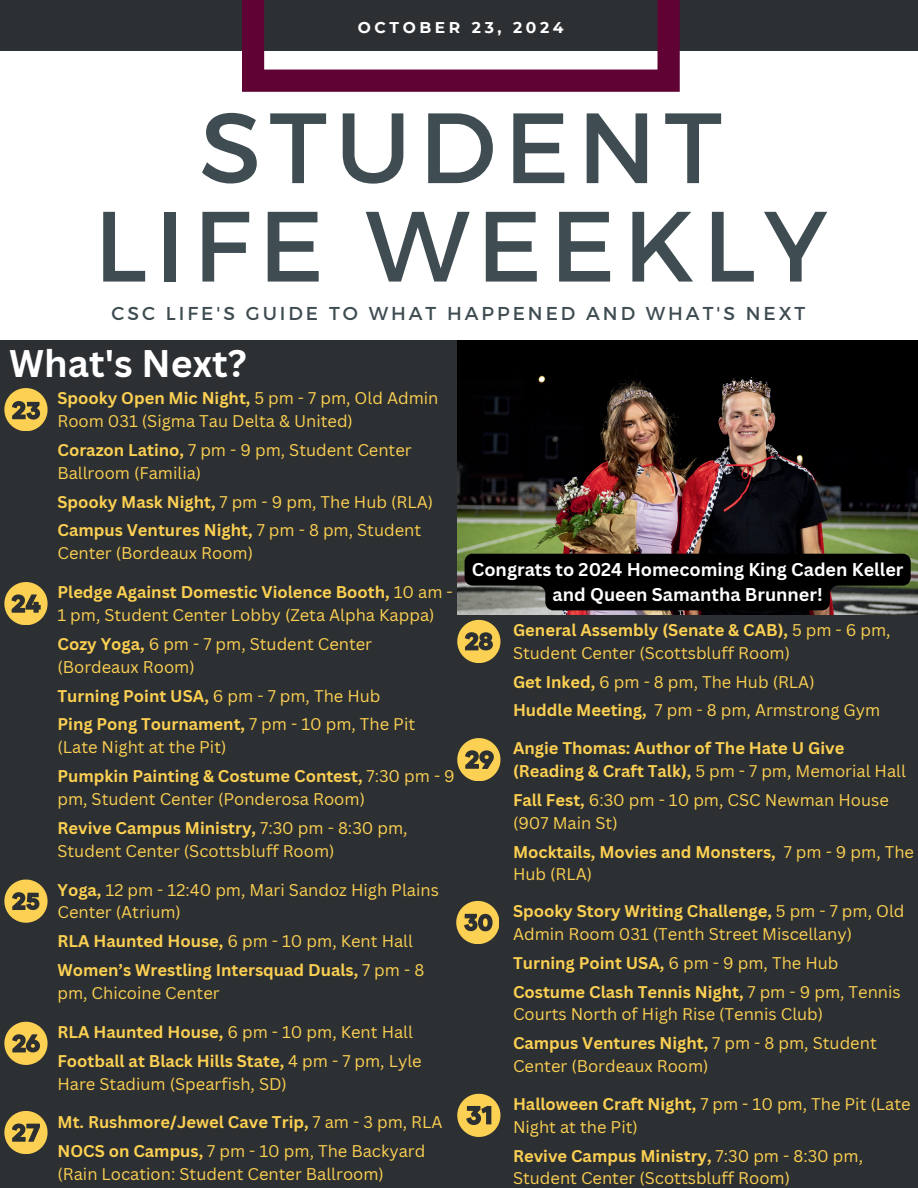
<style>
.page{position:relative;width:918px;height:1188px;background:#fff}
.page>*{position:absolute;margin:0;border:0;box-sizing:border-box;transform-origin:0 0}
.t1{font:99.6px/98.4px "Montserrat";letter-spacing:.08em;color:#3f4c51;text-align:center}
.t2{font:700 37.5px "Canva Sans";color:#fff}
.t3{font:18.6px "Montserrat";letter-spacing:.16em;color:#3f4c51}
.t4{font:700 18px/24.8px "Canva Sans";color:#fff;text-align:center}
.t5{font:16.5px/23px "Canva Sans";color:#fcd052}
.t6{font:700 16.5px/29px "Canva Sans";color:#fcd052}
.t7{font:700 15.6px "Montserrat";letter-spacing:.23em;color:#fff}
.s1{font-weight:700}
.s2{font-weight:400}
</style>
<div class="page">
<div style="left:0;top:0;width:918px;height:50px;background:#2d3033"></div>
<svg style="left:242px;top:0;width:437px;height:92px"></svg>
<div style="left:0;top:742px;width:918px;height:446px;background:#2d3033"></div>
<div style="left:459px;top:344px;width:459px;height:408px;background:#2d3033"></div>
<div style="left:0;top:340px;width:463px;height:412px;background:#2d3033"></div>
<img style="left:457px;top:340px;width:461px;height:275px">
<svg style="left:4px;top:388px;width:43px;height:43px"></svg>
<svg style="left:457px;top:620px;width:43px;height:43px"></svg>
<svg style="left:4px;top:582px;width:43px;height:43px"></svg>
<svg style="left:4px;top:880px;width:43px;height:42px"></svg>
<svg style="left:4px;top:1022px;width:43px;height:43px"></svg>
<svg style="left:4px;top:1111px;width:43px;height:43px"></svg>
<svg style="left:457px;top:738px;width:43px;height:43px"></svg>
<svg style="left:456px;top:901px;width:43px;height:43px"></svg>
<svg style="left:457px;top:1094px;width:43px;height:43px"></svg>
<svg style="left:465px;top:554px;width:446px;height:56px;background:#111211"></svg>
<p class="t7" style="left:358px;top:16px;width:207px">OCTOBER 23, 2024</p>
<h1 class="t1" style="left:94px;top:98px;width:735px">STUDENT<br>LIFE WEEKLY</h1>
<p class="t3" style="left:112px;top:302px;width:695px">CSC LIFE'S GUIDE TO WHAT HAPPENED AND WHAT'S NEXT</p>
<h2 class="t2" style="left:9px;top:341px;width:239px">What's Next?</h2>
<p class="t5" style="left:57px;top:387px;width:383px"><span class="s1">Spooky Open Mic Night,</span> 5 pm - 7 pm, Old Admin<br>Room 031 (Sigma Tau Delta &amp; United)</p>
<p class="t5" style="left:57px;top:438px;width:356px"><span class="s1">Corazon Latino,</span> 7 pm - 9 pm, Student Center<br>Ballroom (Familia)</p>
<p class="t6" style="left:57px;top:487px;width:377px">Spooky Mask Night, <span class="s2">7 pm - 9 pm, The Hub (RLA)<br></span>Campus Ventures Night, <span class="s2">7 pm - 8 pm, Student</span></p>
<p class="t5" style="left:57px;top:542px;width:197px">Center (Bordeaux Room)</p>
<p class="t5" style="left:57px;top:581px;width:397px"><span class="s1">Pledge Against Domestic Violence Booth,</span> 10 am -<br>1 pm, Student Center Lobby (Zeta Alpha Kappa)</p>
<p class="t5" style="left:57px;top:632px;width:316px"><span class="s1">Cozy Yoga,</span> 6 pm - 7 pm, Student Center (Bordeaux Room)</p>
<p class="t6" style="left:57px;top:681px;width:359px">Turning Point USA, <span class="s2">6 pm - 7 pm, The Hub<br></span>Ping Pong Tournament, <span class="s2">7 pm - 10 pm, The Pit</span></p>
<p class="t6" style="left:57px;top:733px;width:399px"><span class="s2">(Late Night at the Pit)<br></span>Pumpkin Painting &amp; Costume Contest, <span class="s2">7:30 pm - 9</span></p>
<p class="t5" style="left:57px;top:785px;width:352px;line-height:29px">pm, Student Center (Ponderosa Room)<br><span class="s1">Revive Campus Ministry,</span> 7:30 pm - 8:30 pm,</p>
<p class="t5" style="left:57px;top:839px;width:279px">Student Center (Scottsbluff Room)</p>
<p class="t5" style="left:57px;top:878px;width:383px"><span class="s1">Yoga,</span> 12 pm - 12:40 pm, Mari Sandoz High Plains<br>Center (Atrium)</p>
<p class="t6" style="left:57px;top:927px;width:368px">RLA Haunted House, <span class="s2">6 pm - 10 pm, Kent Hall<br></span>Women’s Wrestling Intersquad Duals, <span class="s2">7 pm - 8</span></p>
<p class="t5" style="left:57px;top:982px;width:164px">pm, Chicoine Center</p>
<p class="t6" style="left:57px;top:1018px;width:366px">RLA Haunted House, <span class="s2">6 pm - 10 pm, Kent Hall<br></span>Football at Black Hills State, <span class="s2">4 pm - 7 pm, Lyle</span></p>
<p class="t5" style="left:57px;top:1072px;width:231px">Hare Stadium (Spearfish, SD)</p>
<p class="t6" style="left:57px;top:1108px;width:387px">Mt. Rushmore/Jewel Cave Trip, <span class="s2">7 am - 3 pm, RLA<br></span>NOCS on Campus, <span class="s2">7 pm - 10 pm, The Backyard</span></p>
<p class="t5" style="left:57px;top:1163px;width:328px">(Rain Location: Student Center Ballroom)</p>
<p class="t4" style="left:472px;top:558px;width:433px">Congrats to 2024 Homecoming King Caden Keller and Queen Samantha Brunner!</p>
<p class="t5" style="left:513px;top:618px;width:379px"><span class="s1">General Assembly (Senate &amp; CAB),</span> 5 pm - 6 pm,<br>Student Center (Scottsbluff Room)</p>
<p class="t5" style="left:513px;top:667px;width:369px;line-height:29px"><span class="s1">Get Inked,</span> 6 pm - 8 pm, The Hub (RLA)<br><span class="s1">Huddle Meeting,</span> 7 pm - 8 pm, Armstrong Gym</p>
<p class="t6" style="left:513px;top:737px;width:394px;line-height:23px">Angie Thomas: Author of The Hate U Give (Reading &amp; Craft Talk), <span class="s2">5 pm - 7 pm, Memorial Hall</span></p>
<p class="t5" style="left:513px;top:788px;width:377px"><span class="s1">Fall Fest,</span> 6:30 pm - 10 pm, CSC Newman House (907 Main St)</p>
<p class="t6" style="left:513px;top:840px;width:403px;line-height:23px">Mocktails, Movies and Monsters, <span class="s2">7 pm - 9 pm, The<br>Hub (RLA)</span></p>
<p class="t5" style="left:513px;top:900px;width:393px"><span class="s1">Spooky Story Writing Challenge,</span> 5 pm - 7 pm, Old<br>Admin Room 031 (Tenth Street Miscellany)</p>
<p class="t6" style="left:513px;top:948px;width:389px">Turning Point USA, <span class="s2">6 pm - 9 pm, The Hub<br></span>Costume Clash Tennis Night, <span class="s2">7 pm - 9 pm, Tennis</span></p>
<p class="t5" style="left:513px;top:1000px;width:365px;line-height:29px">Courts North of High Rise (Tennis Club)<br><span class="s1">Campus Ventures Night,</span> 7 pm - 8 pm, Student</p>
<p class="t5" style="left:513px;top:1055px;width:197px">Center (Bordeaux Room)</p>
<p class="t5" style="left:513px;top:1092px;width:399px"><span class="s1">Halloween Craft Night,</span> 7 pm - 10 pm, The Pit (Late<br>Night at the Pit)</p>
<p class="t5" style="left:513px;top:1144px;width:352px"><span class="s1">Revive Campus Ministry,</span> 7:30 pm - 8:30 pm,<br>Student Center (Scottsbluff Room)</p>
</div>
